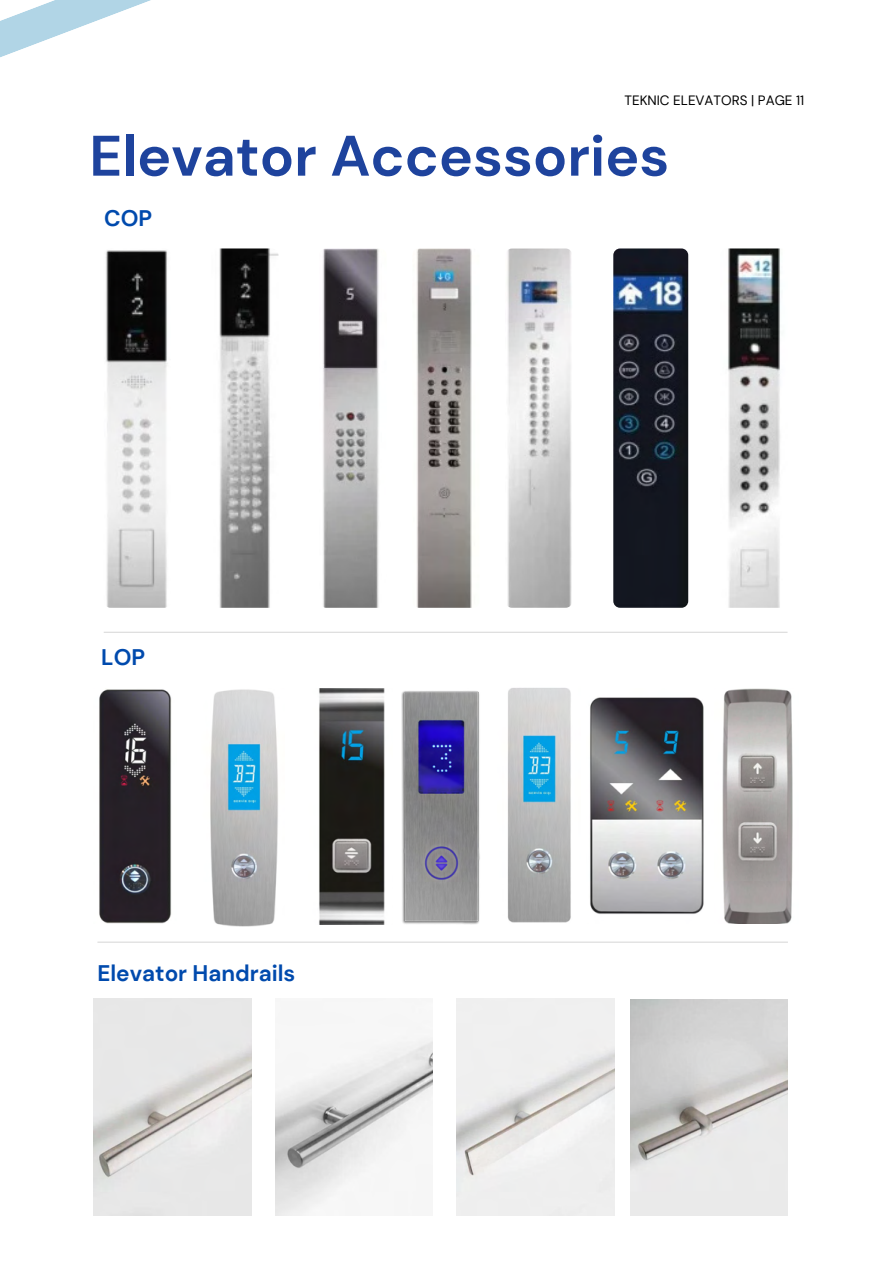
<style>
.page{position:relative;width:894px;height:1264px;background:#fff}
.page>*{position:absolute;margin:0;border:0;box-sizing:border-box;transform-origin:0 0}
.t1{font:700 57px "DM Sans";color:#1e439d}
.t2{font:700 22.5px "DM Sans";color:#004aad}
.t3{font:13.5px "DM Sans";color:#000001}
</style>
<div class="page">
<svg style="left:0;top:0;width:570px;height:256px"></svg>
<img style="left:104px;top:248px;width:67px;height:359px;border-radius:7px">
<img style="left:211px;top:248px;width:67px;height:359px;border-radius:7px">
<img style="left:319px;top:248px;width:67px;height:359px;border-radius:7px">
<img style="left:412px;top:248px;width:67px;height:359px;border-radius:7px">
<img style="left:505px;top:248px;width:67px;height:359px;border-radius:7px">
<img style="left:613px;top:248px;width:75px;height:359px;border-radius:7px">
<img style="left:720px;top:248px;width:67px;height:359px;border-radius:7px">
<img style="left:99px;top:689px;width:73px;height:234px">
<hr style="left:104px;top:631px;width:683px;height:2px;background:#dadada">
<img style="left:210px;top:689px;width:68px;height:237px">
<img style="left:319px;top:689px;width:66px;height:235px">
<img style="left:401px;top:691px;width:79px;height:233px">
<img style="left:507px;top:688px;width:64px;height:235px">
<img style="left:590px;top:688px;width:203px;height:235px">
<img style="left:93px;top:998px;width:158px;height:216px">
<img style="left:275px;top:1037px;width:157px;height:177px">
<img style="left:457px;top:998px;width:157px;height:216px">
<img style="left:630px;top:999px;width:157px;height:216px">
<hr style="left:97px;top:941px;width:690px;height:1px;background:#dadada">
<p class="t3" style="left:624px;top:92px;width:181px">TEKNIC ELEVATORS | PAGE 11</p>
<h2 class="t1" style="left:89px;top:119px;width:581px">Elevator Accessories</h2>
<h1 class="t2" style="left:104px;top:203px;width:50px">COP</h1>
<h2 class="t2" style="left:101px;top:642px;width:45px">LOP</h2>
<h3 class="t2" style="left:97px;top:958px;width:199px">Elevator Handrails</h3>
</div>
